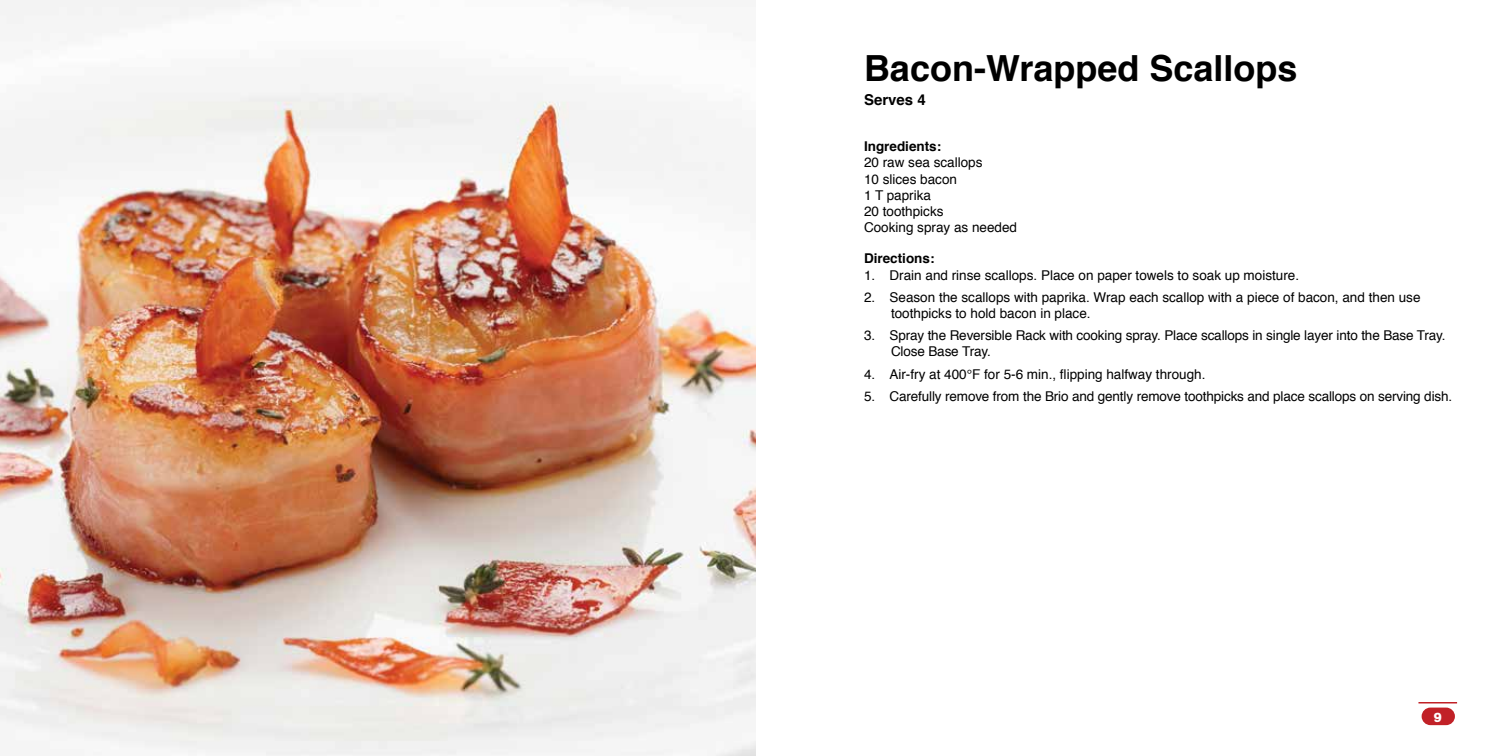
<style>
.page{position:relative;width:1512px;height:756px;background:#fff}
.page>*{position:absolute;margin:0;border:0;box-sizing:border-box;transform-origin:0 0}
.t1{font:700 36px "Helvetica";color:#000}
.t2{font:700 15px "Helvetica";color:#000}
.t3{font:13.5px/16.2px "Helvetica";color:#000}
.t4{font:700 13.5px "Helvetica";color:#000}
.t5{font:900 13.5px "Harabara Mais Black Harabara Mais";color:#fff}
</style>
<div class="page">
<hr style="left:1418px;top:702px;width:39px;height:2px;background:#c12127">
<div style="left:1422px;top:708px;width:33px;height:17px;background:#c12127;border-radius:9px"></div>
<img style="left:0;top:0;width:756px;height:756px">
<h1 class="t1" style="left:864px;top:39px;width:435px">Bacon-Wrapped Scallops</h1>
<p class="t2" style="left:864px;top:88px;width:63px">Serves 4</p>
<p class="t4" style="left:864px;top:136px;width:79px">Ingredients:</p>
<p class="t3" style="left:864px;top:155px;width:155px">20 raw sea scallops<br>10 slices bacon<br>1 T paprika<br>20 toothpicks<br>Cooking spray as needed</p>
<p class="t4" style="left:864px;top:248px;width:72px">Directions:</p>
<p class="t3" style="left:864px;top:267px;width:437px">1. Drain and rinse scallops. Place on paper towels to soak up moisture.</p>
<p class="t3" style="left:891px;top:289px;width:531px;text-indent:-27px">2. Season the scallops with paprika. Wrap each scallop with a piece of bacon, and then use toothpicks to hold bacon in place.</p>
<p class="t3" style="left:891px;top:328px;width:556px;text-indent:-27px">3. Spray the Reversible Rack with cooking spray. Place scallops in single layer into the Base Tray.<br>Close Base Tray.</p>
<p class="t3" style="left:864px;top:366px;width:343px">4. Air-fry at 400°F for 5-6 min., flipping halfway through.</p>
<p class="t3" style="left:864px;top:388px;width:590px">5. Carefully remove from the Brio and gently remove toothpicks and place scallops on serving dish.</p>
<p class="t5" style="left:1433px;top:709px;width:10px">9</p>
</div>
